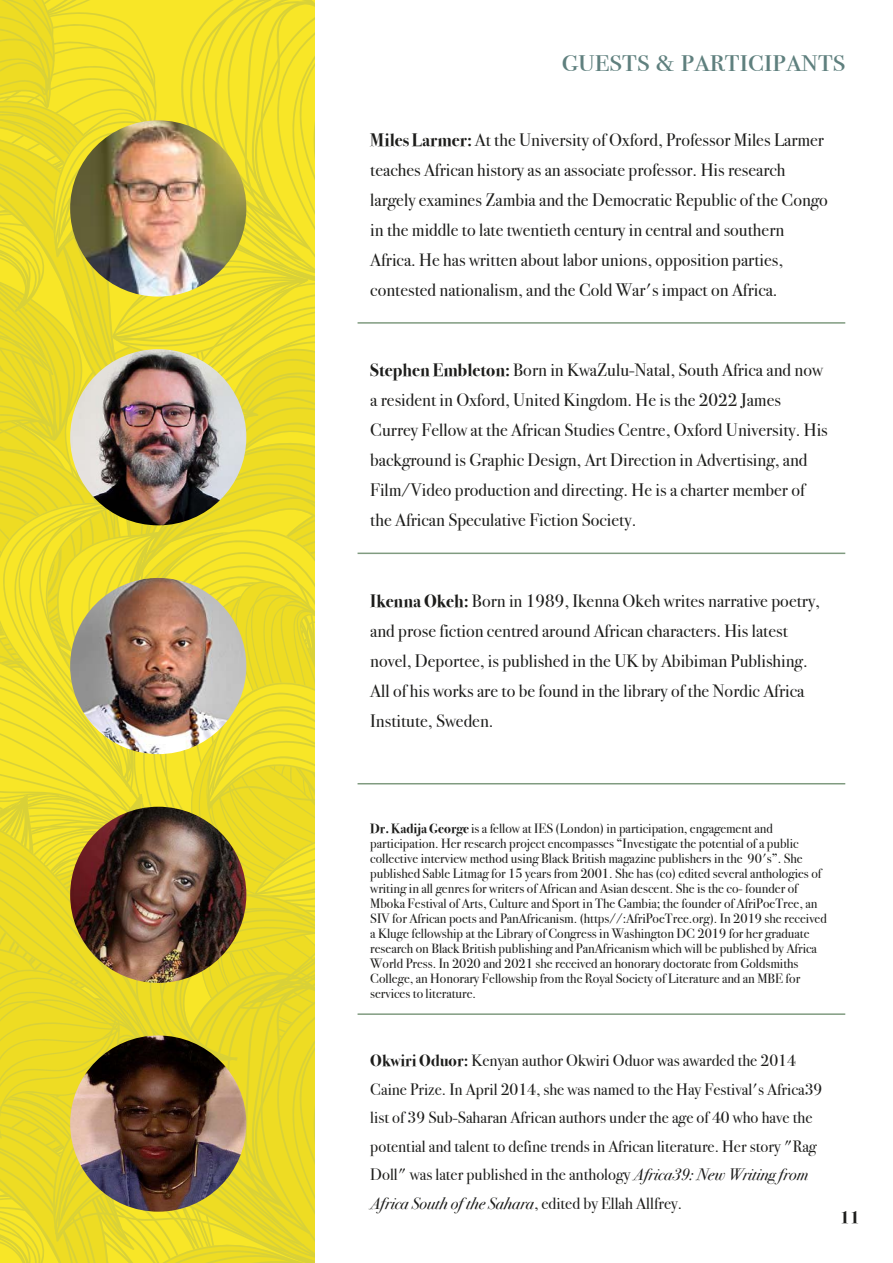
<style>
.page{position:relative;width:893px;height:1263px;background:#fff}
.page>*{position:absolute;margin:0;border:0;box-sizing:border-box;transform-origin:0 0}
.t1{font:34.8px "Bodoni Svty Two SCITCTT";color:#5f807e}
.t2{font:18px/30px "Bodoni Svty Two ITCTT";color:#1d1d1b}
.t3{font:700 18px "Bodoni Svty Two ITCTT";color:#1d1d1b}
.t4{font:16.5px/28.5px "Bodoni Svty Two ITCTT";color:#1d1d1b}
.t5{font:13.5px/15px "Bodoni Svty Two ITCTT";color:#1d1d1b}
.s1{font-weight:700}
.s2{font-style:italic}
</style>
<div class="page">
<svg style="left:0;top:0;width:315px;height:1263px;background:#ecdd29"></svg>
<img style="left:70px;top:1035px;width:176px;height:177px;border-radius:88px">
<img style="left:70px;top:807px;width:176px;height:176px;border-radius:88px">
<img style="left:70px;top:578px;width:176px;height:176px;border-radius:88px">
<img style="left:70px;top:349px;width:176px;height:176px;border-radius:88px">
<img style="left:70px;top:120px;width:176px;height:177px;border-radius:88px">
<hr style="left:358px;top:322px;width:487px;height:2px;background:#809b80">
<hr style="left:358px;top:553px;width:487px;height:1px;background:#809b80">
<hr style="left:358px;top:783px;width:487px;height:1px;background:#809b80">
<hr style="left:358px;top:1013px;width:487px;height:2px;background:#809b80">
<h1 class="t1" style="left:562px;top:38px;width:285px">guests &amp; participants</h1>
<p class="t2" style="left:370px;top:125px;width:459px"><span class="s1">Miles Larmer:</span> At the University of Oxford, Professor Miles Larmer teaches African history as an associate professor. His research largely examines Zambia and the Democratic Republic of the Congo in the middle to late twentieth century in central and southern Africa. He has written about labor unions, opposition parties, contested nationalism, and the Cold War's impact on Africa.</p>
<p class="t2" style="left:370px;top:355px;width:459px"><span class="s1">Stephen Embleton:</span> Born in KwaZulu-Natal, South Africa and now a resident in Oxford, United Kingdom. He is the 2022 James Currey Fellow at the African Studies Centre, Oxford University. His background is Graphic Design, Art Direction in Advertising, and Film/Video production and directing. He is a charter member of the African Speculative Fiction Society.</p>
<p class="t2" style="left:370px;top:585px;width:451px"><span class="s1">Ikenna Okeh:</span> Born in 1989, Ikenna Okeh writes narrative poetry, and prose fiction centred around African characters. His latest novel, Deportee, is published in the UK by Abibiman Publishing.<br>All of his works are to be found in the library of the Nordic Africa Institute, Sweden.</p>
<p class="t5" style="left:370px;top:821px;width:458px"><span class="s1">Dr. Kadija George</span> is a fellow at IES (London) in participation, engagement and participation. Her research project encompasses “Investigate the potential of a public collective interview method using Black British magazine publishers in the 90's”. She published Sable Litmag for 15 years from 2001. She has (co) edited several anthologies of writing in all genres for writers of African and Asian descent. She is the co- founder of Mboka Festival of Arts, Culture and Sport in The Gambia; the founder of AfriPoeTree, an SIV for African poets and PanAfricanism. (https//:AfriPoeTree.org). In 2019 she received a Kluge fellowship at the Library of Congress in Washington DC 2019 for her graduate research on Black British publishing and PanAfricanism which will be published by Africa World Press. In 2020 and 2021 she received an honorary doctorate from Goldsmiths College, an Honorary Fellowship from the Royal Society of Literature and an MBE for services to literature.</p>
<p class="t4" style="left:370px;top:1046px;width:454px"><span class="s1">Okwiri Oduor:</span> Kenyan author Okwiri Oduor was awarded the 2014<br>Caine Prize. In April 2014, she was named to the Hay Festival's Africa39 list of 39 Sub-Saharan African authors under the age of 40 who have the potential and talent to define trends in African literature. Her story "Rag Doll" was later published in the anthology <span class="s2">Africa39: New Writing from Africa South of the Sahara</span>, edited by Ellah Allfrey.</p>
<p class="t3" style="left:840px;top:1206px;width:22px">11</p>
</div>
